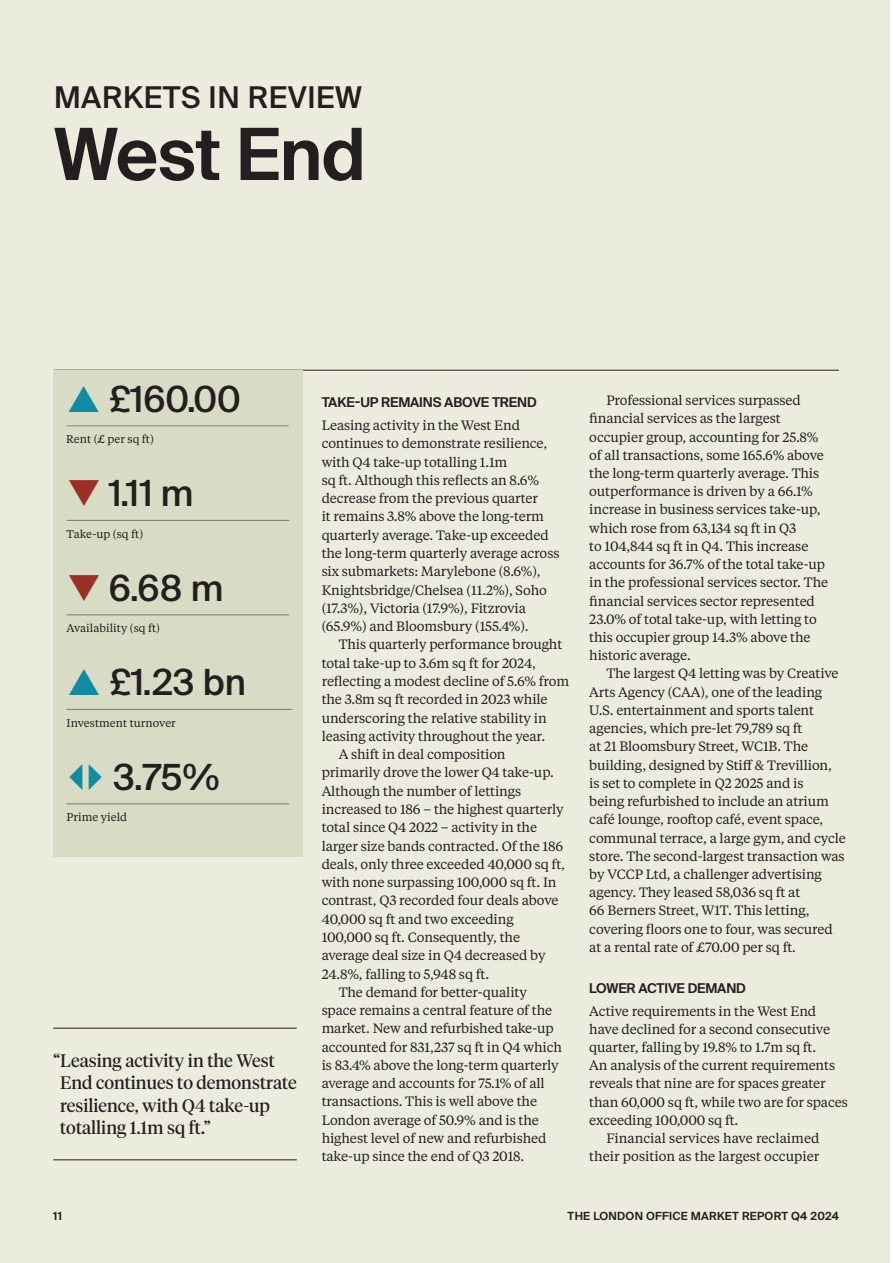
<style>
.page{position:relative;width:893px;height:1263px;background:#fff}
.page>*{position:absolute;margin:0;border:0;box-sizing:border-box;transform-origin:0 0}
.t1{font:600 72px "Suisse Intl";letter-spacing:-.01em;color:#231f20}
.t2{font:500 36px "Suisse Intl";color:#231f20}
.t3{font:500 30px "Suisse Intl";letter-spacing:.02em;color:#231f20}
.t4{font:18px/22.5px "Tiempos Headline";color:#231f20}
.t5{font:13.5px/18.3px "Tiempos Text";letter-spacing:-.01em;color:#231f20}
.t6{font:600 13.5px "Suisse Intl";letter-spacing:-.01em;color:#231f20}
.t7{font:11.25px "Tiempos Text";color:#231f20}
.t8{font:600 11.25px "Suisse Intl";letter-spacing:.025em;color:#231f20}
.s1{color:#9b3125}
</style>
<div class="page">
<div style="left:0;top:0;width:890px;height:1263px;background:#ebecdd"></div>
<hr style="left:54px;top:370px;width:785px;height:1px;background:#231f20">
<hr style="left:53px;top:1028px;width:244px;height:1px;background:#231f20">
<hr style="left:53px;top:1159px;width:244px;height:1px;background:#231f20">
<div style="left:53px;top:370px;width:250px;height:486px;background:#d9dcc4"></div>
<hr style="left:67px;top:520px;width:222px;height:1px;background:#757679">
<hr style="left:67px;top:615px;width:222px;height:1px;background:#757679">
<hr style="left:67px;top:709px;width:225px;height:1px;background:#757679">
<hr style="left:67px;top:804px;width:222px;height:1px;background:#757679">
<hr style="left:66px;top:426px;width:223px;height:1px;background:#838992">
<h3 class="t3" style="left:54px;top:80px;width:309px">MARKETS IN REVIEW</h3>
<h1 class="t1" style="left:54px;top:113px;width:313px">West End</h1>
<h2 class="t2" style="left:110px;top:378px;width:133px">£160.00</h2>
<p class="t7" style="left:66px;top:432px;width:89px">Rent (£ per sq ft)</p>
<h2 class="t2" style="left:67px;top:473px;width:128px"><span class="s1">❑</span> 1.11 m</h2>
<p class="t7" style="left:67px;top:526px;width:78px">Take-up (sq ft)</p>
<h2 class="t2" style="left:67px;top:567px;width:158px"><span class="s1">❑</span> 6.68 m</h2>
<p class="t7" style="left:67px;top:621px;width:95px">Availability (sq ft)</p>
<h2 class="t2" style="left:110px;top:662px;width:137px">£1.23 bn</h2>
<p class="t7" style="left:67px;top:715px;width:111px">Investment turnover</p>
<h2 class="t2" style="left:113px;top:756px;width:108px">3.75%</h2>
<p class="t7" style="left:67px;top:810px;width:62px">Prime yield</p>
<h3 class="t4" style="left:60px;top:1048px;width:238px;text-indent:-7px">“Leasing activity in the West<br>End continues to demonstrate resilience, with Q4 take-up totalling 1.1m sq ft.”</h3>
<p class="t6" style="left:322px;top:395px;width:217px">TAKE-UP REMAINS ABOVE TREND</p>
<p class="t5" style="left:322px;top:416px;width:239px">Leasing activity in the West End continues to demonstrate resilience, with Q4 take-up totalling 1.1m<br>sq ft. Although this reflects an 8.6% decrease from the previous quarter<br>it remains 3.8% above the long-term quarterly average. Take-up exceeded the long-term quarterly average across six submarkets: Marylebone (8.6%), Knightsbridge/Chelsea (11.2%), Soho (17.3%), Victoria (17.9%), Fitzrovia (65.9%) and Bloomsbury (155.4%).</p>
<p class="t5" style="left:339px;top:635px;width:225px">This quarterly performance brought</p>
<p class="t5" style="left:322px;top:653px;width:216px">total take-up to 3.6m sq ft for 2024,</p>
<p class="t5" style="left:322px;top:671px;width:249px">reflecting a modest decline of 5.6% from</p>
<p class="t5" style="left:322px;top:690px;width:227px">the 3.8m sq ft recorded in 2023 while</p>
<p class="t5" style="left:322px;top:708px;width:227px">underscoring the relative stability in</p>
<p class="t5" style="left:322px;top:726px;width:225px">leasing activity throughout the year.</p>
<p class="t5" style="left:339px;top:745px;width:168px">A shift in deal composition</p>
<p class="t5" style="left:322px;top:763px;width:234px">primarily drove the lower Q4 take-up.</p>
<p class="t5" style="left:322px;top:781px;width:201px">Although the number of lettings</p>
<p class="t5" style="left:322px;top:799px;width:244px">increased to 186 – the highest quarterly</p>
<p class="t5" style="left:322px;top:818px;width:217px">total since Q4 2022 – activity in the</p>
<p class="t5" style="left:322px;top:836px;width:243px">larger size bands contracted. Of the 186</p>
<p class="t5" style="left:322px;top:854px;width:245px">deals, only three exceeded 40,000 sq ft,</p>
<p class="t5" style="left:322px;top:872px;width:236px">with none surpassing 100,000 sq ft. In</p>
<p class="t5" style="left:322px;top:891px;width:238px">contrast, Q3 recorded four deals above</p>
<p class="t5" style="left:322px;top:909px;width:194px">40,000 sq ft and two exceeding</p>
<p class="t5" style="left:322px;top:927px;width:200px">100,000 sq ft. Consequently, the</p>
<p class="t5" style="left:322px;top:946px;width:225px">average deal size in Q4 decreased by</p>
<p class="t5" style="left:322px;top:964px;width:169px">24.8%, falling to 5,948 sq ft.</p>
<p class="t5" style="left:339px;top:982px;width:190px">The demand for better-quality</p>
<p class="t5" style="left:322px;top:1000px;width:232px">space remains a central feature of the</p>
<p class="t5" style="left:322px;top:1019px;width:234px">market. New and refurbished take-up</p>
<p class="t5" style="left:322px;top:1037px;width:242px">accounted for 831,237 sq ft in Q4 which</p>
<p class="t5" style="left:322px;top:1055px;width:239px">is 83.4% above the long-term quarterly</p>
<p class="t5" style="left:322px;top:1074px;width:225px">average and accounts for 75.1% of all</p>
<p class="t5" style="left:322px;top:1092px;width:217px">transactions. This is well above the</p>
<p class="t5" style="left:322px;top:1110px;width:219px">London average of 50.9% and is the</p>
<p class="t5" style="left:322px;top:1128px;width:226px">highest level of new and refurbished</p>
<p class="t5" style="left:322px;top:1147px;width:204px">take-up since the end of Q3 2018.</p>
<p class="t5" style="left:589px;top:390px;width:240px;text-indent:17px">Professional services surpassed financial services as the largest occupier group, accounting for 25.8% of all transactions, some 165.6% above the long-term quarterly average. This outperformance is driven by a 66.1% increase in business services take-up, which rose from 63,134 sq ft in Q3<br>to 104,844 sq ft in Q4. This increase accounts for 36.7% of the total take-up in the professional services sector. The financial services sector represented 23.0% of total take-up, with letting to this occupier group 14.3% above the historic average.</p>
<p class="t5" style="left:589px;top:664px;width:258px;text-indent:17px">The largest Q4 letting was by Creative Arts Agency (CAA), one of the leading U.S. entertainment and sports talent agencies, which pre-let 79,789 sq ft<br>at 21 Bloomsbury Street, WC1B. The building, designed by Stiff &amp; Trevillion,<br>is set to complete in Q2 2025 and is<br>being refurbished to include an atrium café lounge, rooftop café, event space, communal terrace, a large gym, and cycle store. The second-largest transaction was by VCCP Ltd, a challenger advertising agency. They leased 58,036 sq ft at<br>66 Berners Street, W1T. This letting, covering floors one to four, was secured at a rental rate of £70.00 per sq ft.</p>
<p class="t6" style="left:589px;top:980px;width:158px">LOWER ACTIVE DEMAND</p>
<p class="t5" style="left:589px;top:1001px;width:228px">Active requirements in the West End</p>
<p class="t5" style="left:589px;top:1019px;width:242px">have declined for a second consecutive</p>
<p class="t5" style="left:589px;top:1037px;width:228px">quarter, falling by 19.8% to 1.7m sq ft.</p>
<p class="t5" style="left:589px;top:1056px;width:247px">An analysis of the current requirements</p>
<p class="t5" style="left:589px;top:1074px;width:238px">reveals that nine are for spaces greater</p>
<p class="t5" style="left:589px;top:1092px;width:260px">than 60,000 sq ft, while two are for spaces</p>
<p class="t5" style="left:589px;top:1110px;width:151px">exceeding 100,000 sq ft.</p>
<p class="t5" style="left:606px;top:1128px;width:215px">Financial services have reclaimed</p>
<p class="t5" style="left:589px;top:1147px;width:232px">their position as the largest occupier</p>
<p class="t8" style="left:53px;top:1209px;width:11px">11</p>
<p class="t8" style="left:568px;top:1209px;width:273px">THE LONDON OFFICE MARKET REPORT Q4 2024</p>
</div>
